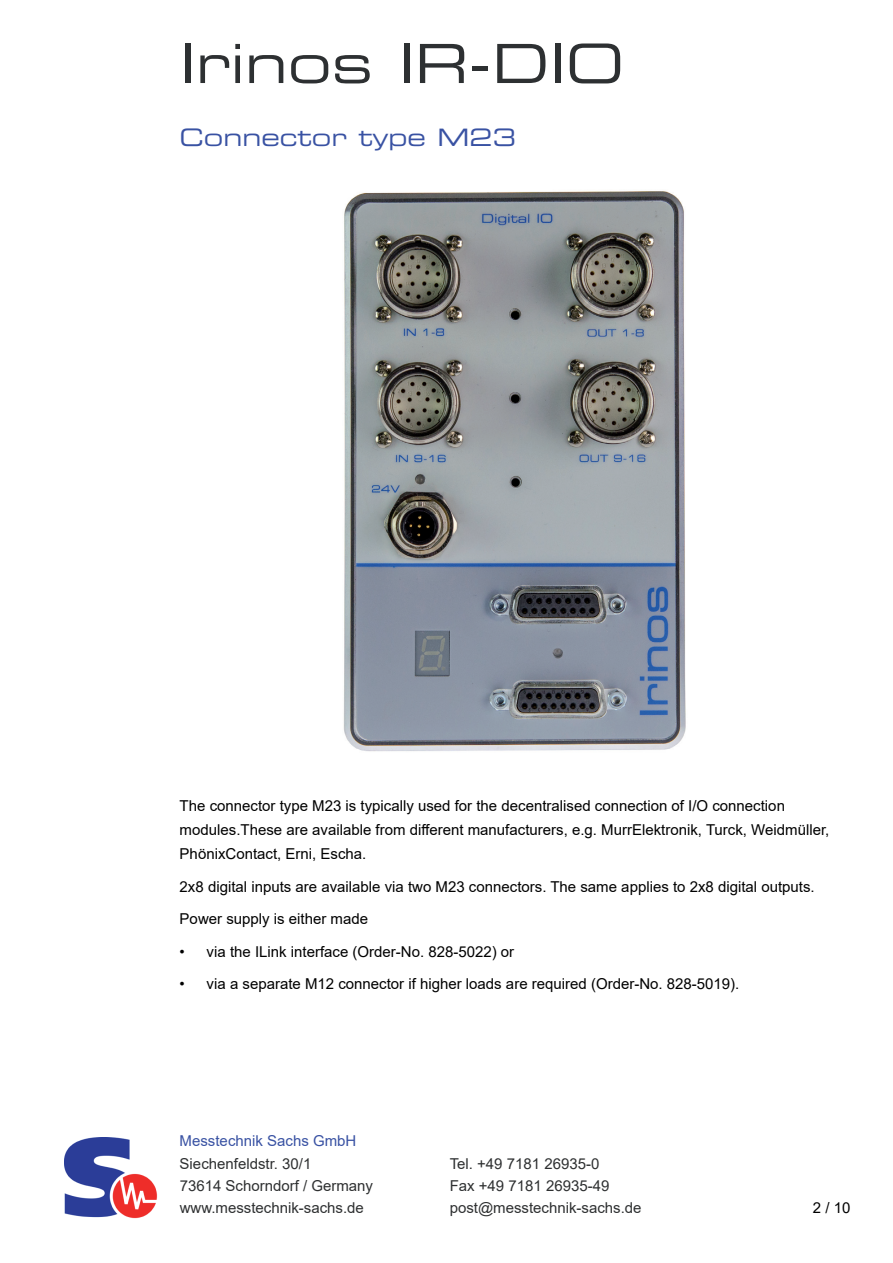
<style>
.page{position:relative;width:893px;height:1263px;background:#fff}
.page>*{position:absolute;margin:0;border:0;box-sizing:border-box;transform-origin:0 0}
.t1{font:54px "Eurostile LT Std Ex 2";color:#2d3032}
.t2{font:24px "Eurostile LT Std Ex 2";color:#3952a3}
.t3{font:15px/24px "Arial";color:#000}
.t4{font:15px "Arial";color:#2e3031}
.t5{font:15px "Arial";color:#3952a3}
</style>
<div class="page">
<img style="left:65px;top:1137px;width:93px;height:82px">
<img style="left:343px;top:191px;width:343px;height:561px">
<h1 class="t1" style="left:180px;top:27px;width:446px">Irinos IR-DIO</h1>
<h2 class="t2" style="left:180px;top:121px;width:338px">Connector type M23</h2>
<p class="t3" style="left:180px;top:794px;width:651px">The connector type M23 is typically used for the decentralised connection of I/O connection modules.These are available from different manufacturers, e.g. MurrElektronik, Turck, Weidmüller,<br>PhönixContact, Erni, Escha.</p>
<p class="t3" style="left:180px;top:870px;width:637px;line-height:32.5px">2x8 digital inputs are available via two M23 connectors. The same applies to 2x8 digital outputs.<br>Power supply is either made</p>
<p class="t3" style="left:180px;top:939px;width:336px">• via the ILink interface (Order-No. 828-5022) or</p>
<p class="t3" style="left:180px;top:972px;width:561px">• via a separate M12 connector if higher loads are required (Order-No. 828-5019).</p>
<p class="t5" style="left:180px;top:1131px;width:178px">Messtechnik Sachs GmbH</p>
<p class="t4" style="left:180px;top:1153px;width:133px">Siechenfeldstr. 30/1</p>
<p class="t4" style="left:450px;top:1153px;width:151px">Tel. +49 7181 26935-0</p>
<p class="t4" style="left:180px;top:1175px;width:195px">73614 Schorndorf / Germany</p>
<p class="t4" style="left:450px;top:1175px;width:161px">Fax +49 7181 26935-49</p>
<p class="t4" style="left:180px;top:1197px;width:186px">www.messtechnik-sachs.de</p>
<p class="t4" style="left:450px;top:1197px;width:193px">post@messtechnik-sachs.de</p>
<p class="t3" style="left:813px;top:1195px;width:39px">2 / 10</p>
</div>
